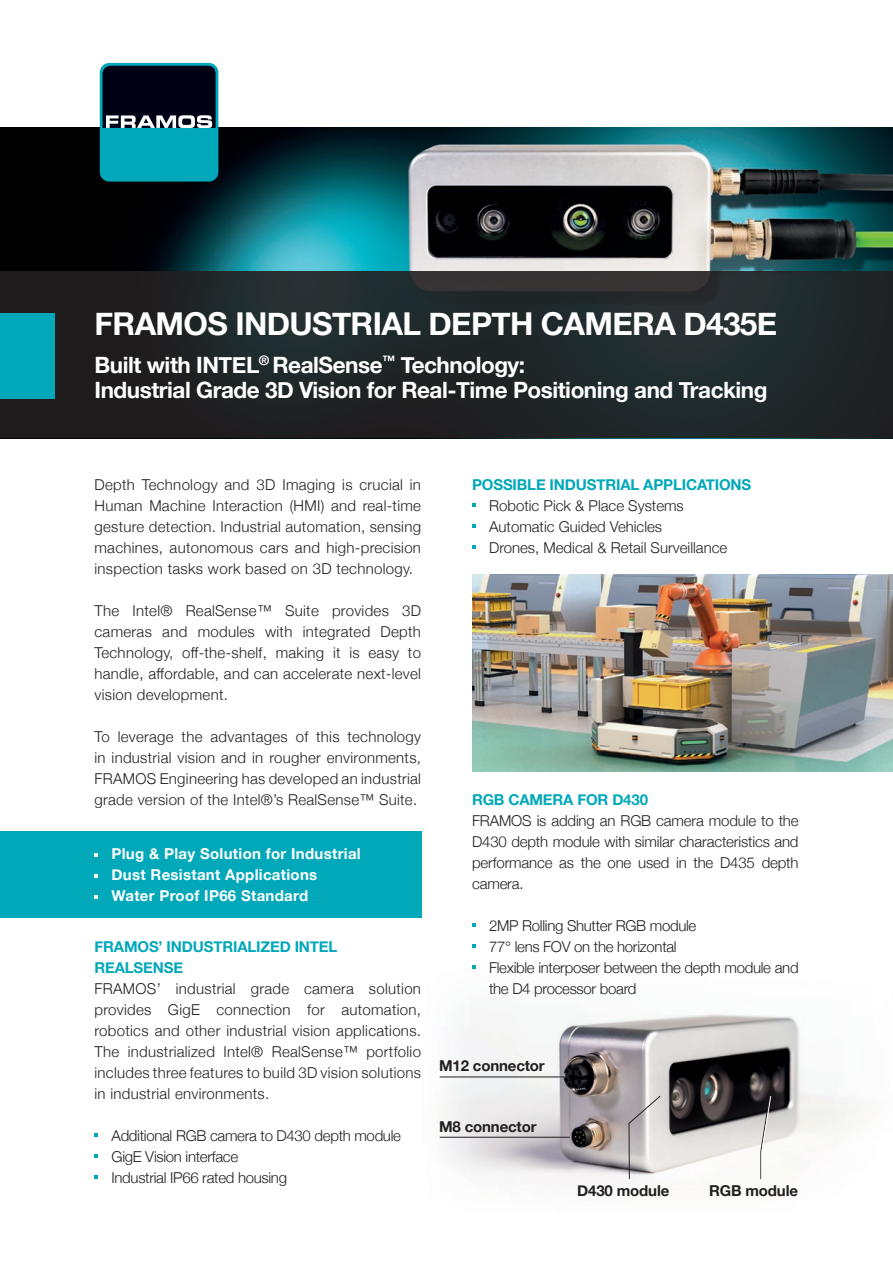
<style>
.page{position:relative;width:893px;height:1263px;background:#fff}
.page>*{position:absolute;margin:0;border:0;box-sizing:border-box;transform-origin:0 0}
.cover_heading{font:700 31.5px "Helvetica Neue";letter-spacing:-.02em;color:#fff}
.body{font:700 22.5px "Helvetica Neue";letter-spacing:-.02em;color:#fff}
.body-2{font:300 15px/21px "Helvetica Neue";color:#231f20;text-align:justify}
.body-3{font:300 15px/21px "Helvetica Neue";letter-spacing:-.02em;color:#231f20}
.t1{font:700 15px/21px "Helvetica Neue";letter-spacing:-.01em;color:#00a8b9}
.body-4{font:700 15px "Helvetica Neue";letter-spacing:.02em;color:#fff}
.body-5{font:700 15px "Helvetica Neue";letter-spacing:-.01em;color:#231f20}
</style>
<div class="page">
<img style="left:421px;top:842px;width:444px;height:335px">
<img style="left:0;top:128px;width:893px;height:143px">
<div style="left:0;top:271px;width:893px;height:167px;background:#1f2628"></div>
<div style="left:0;top:313px;width:55px;height:86px;background:#00a8b9"></div>
<div style="left:100px;top:63px;width:118px;height:119px;background:#00a8b9;border-radius:10px"></div>
<svg style="left:103px;top:66px;width:113px;height:62px;background:#1c1e30"></svg>
<img style="left:472px;top:575px;width:421px;height:196px">
<svg style="left:472px;top:923px;width:4px;height:4px"></svg>
<svg style="left:472px;top:965px;width:4px;height:4px"></svg>
<svg style="left:472px;top:944px;width:4px;height:4px"></svg>
<svg style="left:472px;top:524px;width:4px;height:4px"></svg>
<svg style="left:472px;top:503px;width:4px;height:4px"></svg>
<svg style="left:472px;top:545px;width:4px;height:4px"></svg>
<svg style="left:94px;top:1133px;width:4px;height:4px"></svg>
<svg style="left:94px;top:1175px;width:4px;height:4px"></svg>
<svg style="left:94px;top:1154px;width:4px;height:4px"></svg>
<hr style="left:440px;top:1076px;width:130px;height:1px;background:#231f20">
<hr style="left:440px;top:1137px;width:130px;height:1px;background:#231f20">
<svg style="left:760px;top:1095px;width:12px;height:85px"></svg>
<div style="left:0;top:831px;width:421px;height:87px;background:#00a8b9"></div>
<svg style="left:94px;top:853px;width:4px;height:4px"></svg>
<svg style="left:94px;top:895px;width:4px;height:4px"></svg>
<svg style="left:94px;top:874px;width:4px;height:4px"></svg>
<svg style="left:628px;top:1095px;width:33px;height:85px;background:#cbc6c6"></svg>
<p class="cover_heading" style="left:94px;top:299px;width:684px">FRAMOS INDUSTRIAL DEPTH CAMERA D435E</p>
<p class="body" style="left:94px;top:347px;width:432px">Built with INTEL<sup>®</sup> RealSense<sup>™</sup> Technology:</p>
<p class="body" style="left:94px;top:372px;width:675px">Industrial Grade 3D Vision for Real-Time Positioning and Tracking</p>
<p class="body-2" style="left:94px;top:473px;width:328px">Depth Technology and 3D Imaging is crucial in Human Machine Interaction (HMI) and real-time gesture detection. Industrial automation, sensing machines, autonomous cars and high-precision inspection tasks work based on 3D technology.</p>
<p class="body-2" style="left:94px;top:599px;width:328px">The Intel® RealSense™ Suite provides 3D cameras and modules with integrated Depth Technology, off-the-shelf, making it is easy to handle, affordable, and can accelerate next-level vision development.</p>
<p class="body-2" style="left:94px;top:725px;width:328px">To leverage the advantages of this technology in industrial vision and in rougher environments, FRAMOS Engineering has developed an industrial grade version of the Intel®’s RealSense™ Suite.</p>
<p class="body-4" style="left:112px;top:842px;width:251px">Plug &amp; Play Solution for Industrial</p>
<p class="body-4" style="left:112px;top:863px;width:207px">Dust Resistant Applications</p>
<p class="body-4" style="left:112px;top:884px;width:198px">Water Proof IP66 Standard</p>
<p class="t1" style="left:94px;top:936px;width:244px">FRAMOS’ INDUSTRIALIZED INTEL<br>REALSENSE</p>
<p class="body-2" style="left:94px;top:977px;width:328px">FRAMOS’ industrial grade camera solution provides GigE connection for automation, robotics and other industrial vision applications.<br>The industrialized Intel® RealSense™ portfolio includes three features to build 3D vision solutions in industrial environments.</p>
<p class="body-3" style="left:112px;top:1124px;width:291px">Additional RGB camera to D430 depth module</p>
<p class="body-3" style="left:112px;top:1145px;width:128px">GigE Vision interface</p>
<p class="body-3" style="left:112px;top:1166px;width:177px">Industrial IP66 rated housing</p>
<p class="t1" style="left:472px;top:474px;width:281px">POSSIBLE INDUSTRIAL APPLICATIONS</p>
<p class="body-2" style="left:489px;top:494px;width:196px">Robotic Pick &amp; Place Systems</p>
<p class="body-2" style="left:489px;top:515px;width:175px">Automatic Guided Vehicles</p>
<p class="body-2" style="left:489px;top:536px;width:240px">Drones, Medical &amp; Retail Surveillance</p>
<p class="t1" style="left:472px;top:789px;width:177px">RGB CAMERA FOR D430</p>
<p class="body-2" style="left:472px;top:809px;width:328px">FRAMOS is adding an RGB camera module to the D430 depth module with similar characteristics and performance as the one used in the D435 depth camera.</p>
<p class="body-3" style="left:489px;top:914px;width:209px">2MP Rolling Shutter RGB module</p>
<p class="body-3" style="left:489px;top:935px;width:189px">77° lens FOV on the horizontal</p>
<p class="body-3" style="left:489px;top:956px;width:311px">Flexible interposer between the depth module and the D4 processor board</p>
<p class="body-5" style="left:439px;top:1054px;width:107px">M12 connector</p>
<p class="body-5" style="left:439px;top:1115px;width:99px">M8 connector</p>
<p class="body-5" style="left:577px;top:1178px;width:94px">D430 module</p>
<p class="body-5" style="left:709px;top:1178px;width:90px">RGB module</p>
</div>
